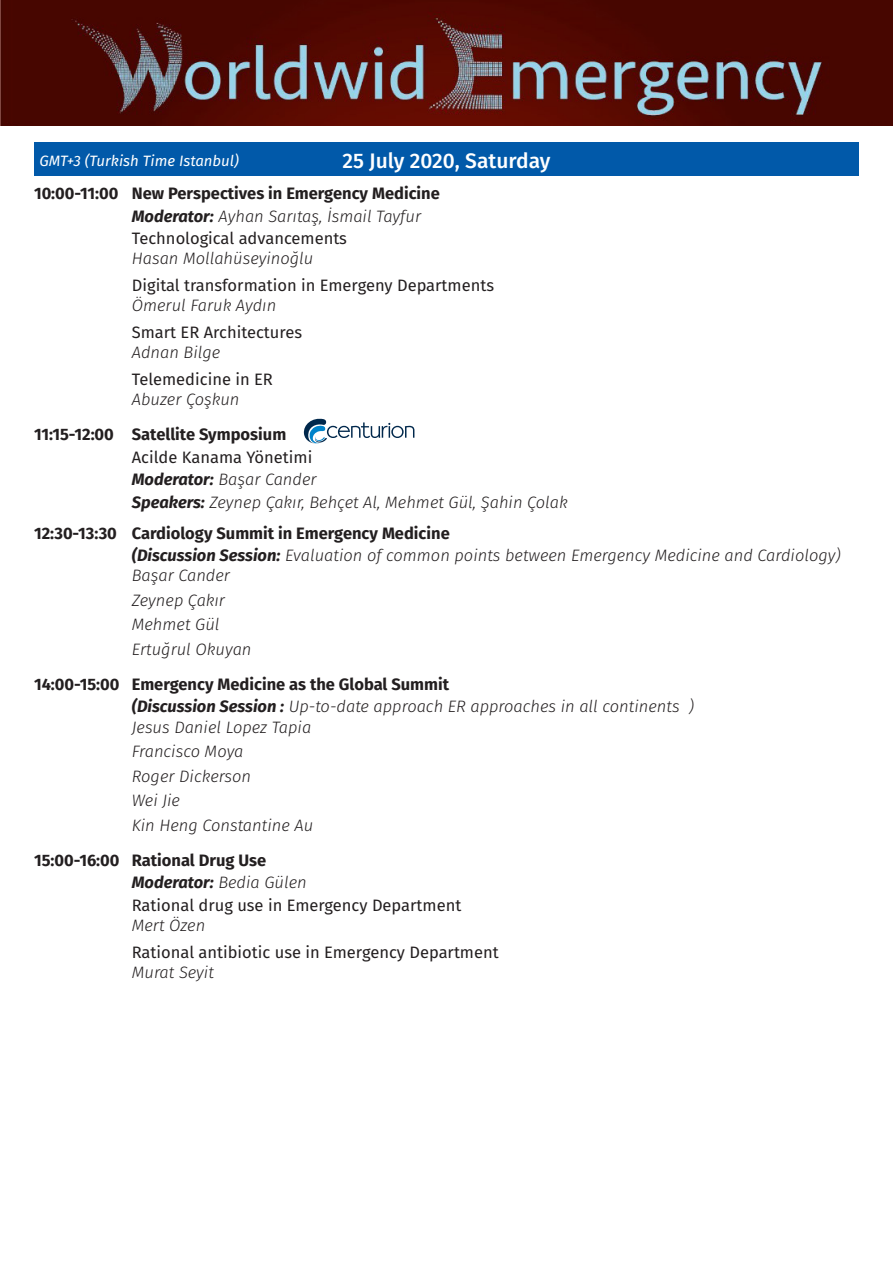
<style>
.page{position:relative;width:893px;height:1263px;background:#fff}
.page>*{position:absolute;margin:0;border:0;box-sizing:border-box;transform-origin:0 0}
.tarih{font:500 21px "Fira Sans";color:#fff}
.Oturum_Başkanı{font:italic 300 16.5px "Fira Sans";color:#231f20}
.konu{font:16.5px "Fira Sans";color:#231f20}
.isim{font:italic 300 16.5px "Fira Sans";color:#231f20}
.Ana_Konu{font:700 16.5px "Fira Sans";color:#231f20}
.Oturum_Başkanı-2{font:italic 700 16.5px "Fira Sans";color:#231f20}
.t1{font:italic 15px "Fira Sans";color:#fff}
.s1{font-weight:700}
.s2{font-weight:300}
</style>
<div class="page">
<img style="left:0;top:0;width:893px;height:125px">
<div style="left:34px;top:142px;width:825px;height:34px;background:#0159a9"></div>
<svg style="left:304px;top:419px;width:110px;height:25px"></svg>
<p class="tarih" style="left:342px;top:144px;width:209px">25 July 2020, Saturday</p>
<p class="Ana_Konu" style="left:34px;top:180px;width:407px">10:00-11:00 New Perspectives in Emergency Medicine</p>
<p class="Oturum_Başkanı" style="left:132px;top:204px;width:291px"><span class="s1">Moderator:</span> Ayhan Sarıtaş, İsmail Tayfur</p>
<p class="konu" style="left:132px;top:226px;width:217px">Technological advancements</p>
<p class="isim" style="left:132px;top:247px;width:183px">Hasan Mollahüseyinoğlu</p>
<p class="konu" style="left:132px;top:273px;width:364px">Digital transformation in Emergeny Departments</p>
<p class="isim" style="left:132px;top:294px;width:146px">Ömerul Faruk Aydın</p>
<p class="konu" style="left:132px;top:320px;width:172px">Smart ER Architectures</p>
<p class="isim" style="left:132px;top:341px;width:90px">Adnan Bilge</p>
<p class="konu" style="left:132px;top:367px;width:143px">Telemedicine in ER</p>
<p class="isim" style="left:132px;top:388px;width:109px">Abuzer Çoşkun</p>
<p class="Ana_Konu" style="left:34px;top:421px;width:254px">11:15-12:00 Satellite Symposium</p>
<p class="konu" style="left:132px;top:445px;width:182px">Acilde Kanama Yönetimi</p>
<p class="Oturum_Başkanı" style="left:132px;top:468px;width:186px"><span class="s1">Moderator:</span> Başar Cander</p>
<p class="Oturum_Başkanı" style="left:132px;top:490px;width:437px"><span class="s1">Speakers:</span> Zeynep Çakır, Behçet Al, Mehmet Gül, Şahin Çolak</p>
<p class="Ana_Konu" style="left:34px;top:519px;width:417px">12:30-13:30 Cardiology Summit in Emergency Medicine</p>
<p class="Oturum_Başkanı" style="left:132px;top:544px;width:710px"><span class="s1">(Discussion Session:</span> Evaluation of common points between Emergency Medicine and Cardiology)</p>
<p class="isim" style="left:132px;top:564px;width:100px">Başar Cander</p>
<p class="isim" style="left:132px;top:588px;width:95px">Zeynep Çakır</p>
<p class="isim" style="left:132px;top:613px;width:89px">Mehmet Gül</p>
<p class="isim" style="left:132px;top:637px;width:121px">Ertuğrul Okuyan</p>
<p class="Ana_Konu" style="left:34px;top:670px;width:417px">14:00-15:00 Emergency Medicine as the Global Summit</p>
<p class="Oturum_Başkanı" style="left:132px;top:695px;width:564px"><span class="s1">(Discussion Session :</span> Up-to-date approach ER approaches in all continents )</p>
<p class="isim" style="left:132px;top:715px;width:181px">Jesus Daniel Lopez Tapia</p>
<p class="isim" style="left:132px;top:740px;width:113px">Francisco Moya</p>
<p class="isim" style="left:132px;top:764px;width:121px">Roger Dickerson</p>
<p class="isim" style="left:132px;top:789px;width:50px">Wei Jie</p>
<p class="isim" style="left:132px;top:813px;width:183px">Kin Heng Constantine Au</p>
<p class="Ana_Konu" style="left:34px;top:846px;width:234px">15:00-16:00 Rational Drug Use</p>
<p class="Oturum_Başkanı-2" style="left:132px;top:869px;width:176px">Moderator: <span class="s2">Bedia Gülen</span></p>
<p class="konu" style="left:132px;top:892px;width:331px">Rational drug use in Emergency Department</p>
<p class="isim" style="left:132px;top:914px;width:75px">Mert Özen</p>
<p class="konu" style="left:132px;top:939px;width:368px">Rational antibiotic use in Emergency Department</p>
<p class="isim" style="left:132px;top:961px;width:84px">Murat Seyit</p>
<p class="t1" style="left:39px;top:149px;width:201px">GMT+3 (Turkish Time Istanbul)</p>
</div>
